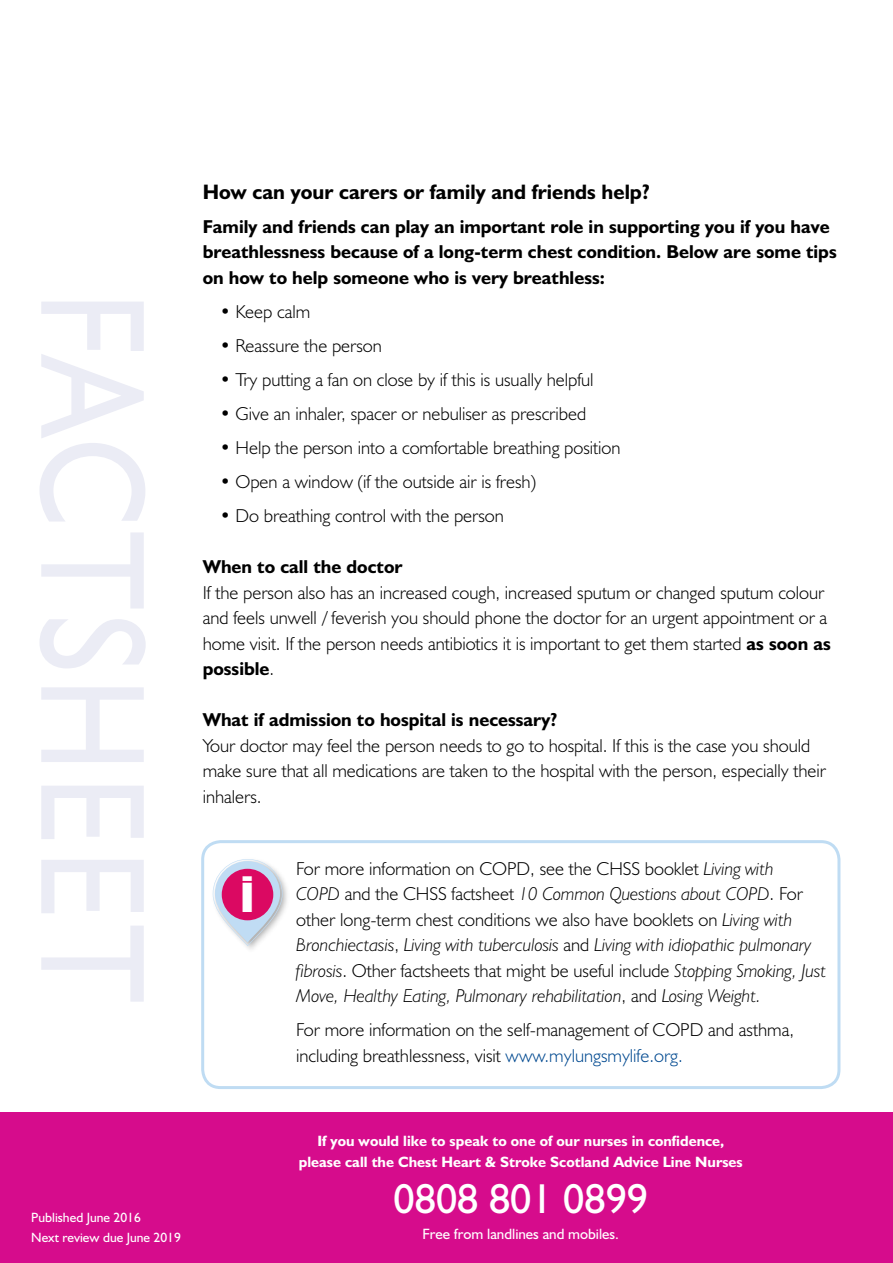
<style>
.page{position:relative;width:893px;height:1263px;background:#fff}
.page>*{position:absolute;margin:0;border:0;box-sizing:border-box;transform-origin:0 0}
.t1{font:45.15px "Impact";color:#fff}
.t2{font:42px "Humanist 521 BT";color:#fff}
.t3{font:700 21px "Humanist 521 BT";color:#000}
.t4{font:300 18.75px/25.5px "Humanist 521 BT";color:#000}
.t5{font:italic 300 18.75px/25.5px "Humanist 521 BT";color:#000}
.t6{font:700 18.75px/25.5px "Humanist 521 BT";color:#000}
.t7{font:700 15px/21.6px "Humanist 521 BT";color:#fff;text-align:center}
.t8{font:15px "Humanist 521 BT";color:#fff}
.t9{font:13.5px/19.2px "Humanist 521 BT";color:#fff}
.s1{font-weight:700}
.s2{font-style:normal}
.s3{color:#004990}
</style>
<div class="page">
<div style="left:0;top:1112px;width:893px;height:151px;background:#d60c8c"></div>
<div style="left:201px;top:840px;width:639px;height:249px;border:3px solid #bfdcf3;border-radius:18px"></div>
<div style="left:211px;top:857px;width:79px;height:96px;background:#000;opacity:.3"></div>
<svg style="left:213px;top:859px;width:70px;height:87px"></svg>
<svg style="left:215px;top:861px;width:65px;height:81px;background:#c9d9eb"></svg>
<div style="left:222px;top:869px;width:51px;height:51px;background:#db0962;border-radius:50%"></div>
<p class="t3" style="left:203px;top:179px;width:449px">How can your carers or family and friends help?</p>
<p class="t6" style="left:203px;top:213px;width:635px">Family and friends can play an important role in supporting you if you have breathlessness because of a long-term chest condition. Below are some tips on how to help someone who is very breathless:</p>
<p class="t4" style="left:220px;top:298px;width:92px">• Keep calm</p>
<p class="t4" style="left:220px;top:332px;width:164px">• Reassure the person</p>
<p class="t4" style="left:220px;top:366px;width:375px">• Try putting a fan on close by if this is usually helpful</p>
<p class="t4" style="left:220px;top:400px;width:368px">• Give an inhaler, spacer or nebuliser as prescribed</p>
<p class="t4" style="left:220px;top:434px;width:402px">• Help the person into a comfortable breathing position</p>
<p class="t4" style="left:220px;top:468px;width:318px">• Open a window (if the outside air is fresh)</p>
<p class="t4" style="left:220px;top:502px;width:286px">• Do breathing control with the person</p>
<p class="t4" style="left:203px;top:553px;width:630px"><span class="s1">When to call the doctor<br></span>If the person also has an increased cough, increased sputum or changed sputum colour and feels unwell / feverish you should phone the doctor for an urgent appointment or a home visit. If the person needs antibiotics it is important to get them started <span class="s1">as soon as possible</span>.</p>
<p class="t4" style="left:203px;top:706px;width:625px"><span class="s1">What if admission to hospital is necessary?<br></span>Your doctor may feel the person needs to go to hospital. If this is the case you should make sure that all medications are taken to the hospital with the person, especially their inhalers.</p>
<p class="t1" style="left:241px;top:859px;width:14px">i</p>
<p class="t5" style="left:296px;top:855px;width:531px"><span class="s2">For more information on COPD, see the CHSS booklet</span> Living with<br>COPD <span class="s2">and the CHSS factsheet</span> 10 Common Questions about COPD<span class="s2">. For other long-term chest conditions we also have booklets on</span> Living with Bronchiectasis<span class="s2">,</span> Living with tuberculosis <span class="s2">and</span> Living with idiopathic pulmonary fibrosis<span class="s2">. Other factsheets that might be useful include</span> Stopping Smoking, Just Move, Healthy Eating, Pulmonary rehabilitation<span class="s2">, and</span> Losing Weight.</p>
<p class="t4" style="left:296px;top:1017px;width:499px">For more information on the self-management of COPD and asthma, including breathlessness, visit <span class="s3">www.mylungsmylife.org.</span></p>
<p class="t9" style="left:31px;top:1208px;width:151px">Published June 2016<br>Next review due June 2019</p>
<p class="t7" style="left:299px;top:1129px;width:445px">If you would like to speak to one of our nurses in confidence, please call the Chest Heart &amp; Stroke Scotland Advice Line Nurses</p>
<h2 class="t2" style="left:394px;top:1173px;width:256px">0808 801 0899</h2>
<p class="t8" style="left:423px;top:1224px;width:198px">Free from landlines and mobiles.</p>
</div>
